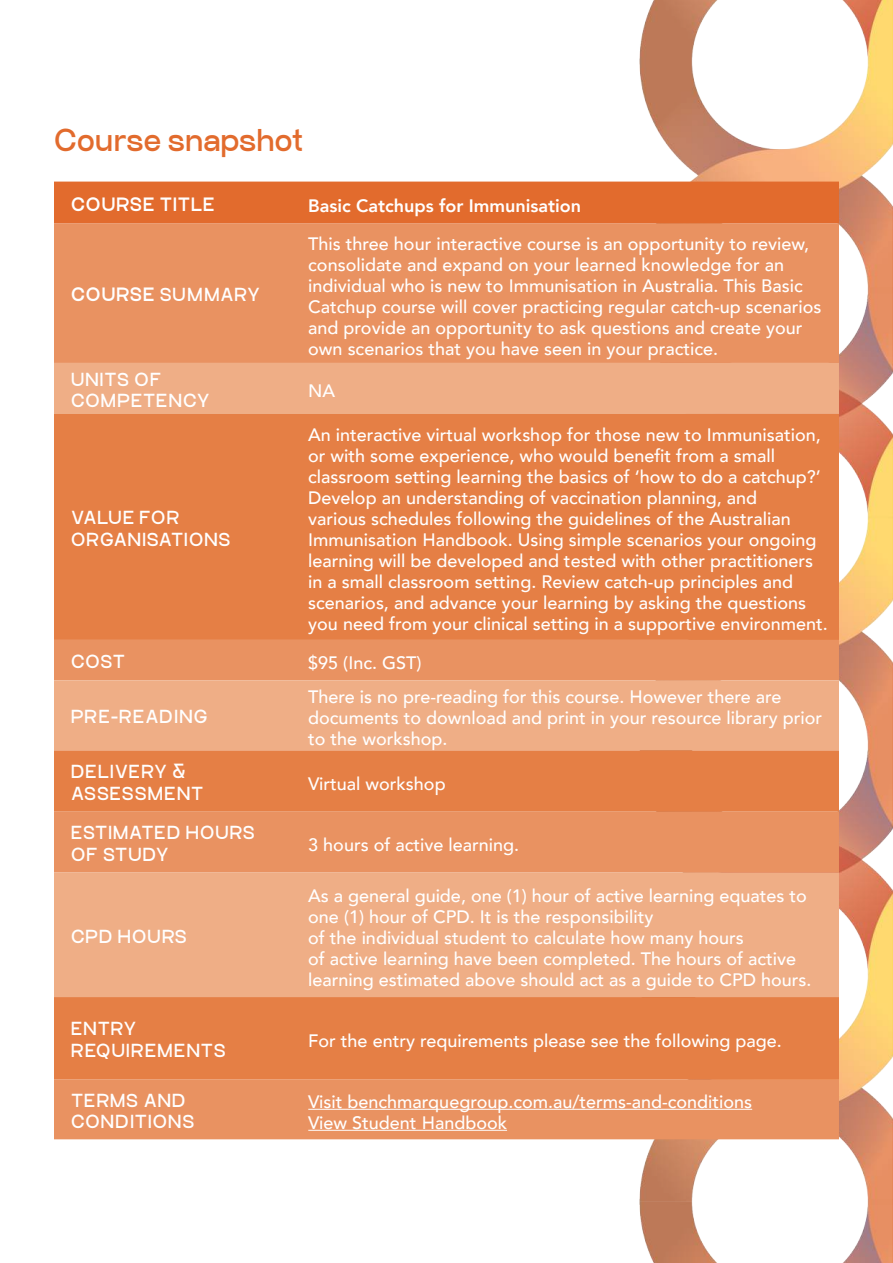
<style>
.page{position:relative;width:893px;height:1263px;background:#fff}
.page>*{position:absolute;margin:0;border:0;box-sizing:border-box;transform-origin:0 0}
.t1{font:700 30px "Craftwork Sans";color:#e26b2d}
.t2{font:500 18px/21px "Avenir";color:#fff}
.t3{font:700 18px/21.6px "Craftwork Sans";letter-spacing:.05em;color:#fff}
.t4{font:800 18px "Avenir";color:#fff}
.t5{font:700 18px/21.6px "Craftwork Sans";letter-spacing:.07em;color:#fff}
.t6{font:900 18px "Craftwork Sans";letter-spacing:.05em;color:#fff}
.t7{font:700 18px "Craftwork Sans";letter-spacing:.075em;color:#fff}
.s1{font-weight:900}
</style>
<div class="page">
<img style="left:54px;top:0;width:839px;height:1263px">
<div style="left:54px;top:182px;width:785px;height:42px;background:#e26b2d"></div>
<div style="left:54px;top:224px;width:785px;height:915px;background:#e99261"></div>
<div style="left:54px;top:363px;width:785px;height:51px;background:#efae86"></div>
<svg style="left:54px;top:414px;width:785px;height:665px;background:#e88f5c"></svg>
<hr style="left:308px;top:1109px;width:444px;height:1px;background:#fff">
<hr style="left:308px;top:1130px;width:199px;height:1px;background:#fff">
<h1 class="t1" style="left:54px;top:123px;width:251px">Course snapshot</h1>
<p class="t6" style="left:71px;top:193px;width:145px">COURSE TITLE</p>
<p class="t4" style="left:308px;top:198px;width:274px">Basic Catchups for Immunisation</p>
<p class="t3" style="left:71px;top:284px;width:191px"><span class="s1">COURSE</span> SUMMARY</p>
<p class="t3" style="left:71px;top:369px;width:140px">UNITS OF<br>COMPETENCY</p>
<p class="t3" style="left:71px;top:507px;width:161px">VALUE FOR<br>ORGANISATIONS</p>
<p class="t2" style="left:308px;top:235px;width:515px">This three hour interactive course is an opportunity to review, consolidate and expand on your learned knowledge for an individual who is new to Immunisation in Australia. This Basic Catchup course will cover practicing regular catch-up scenarios and provide an opportunity to ask questions and create your own scenarios that you have seen in your practice.</p>
<p class="t2" style="left:308px;top:382px;width:28px">NA</p>
<p class="t2" style="left:308px;top:426px;width:521px">An interactive virtual workshop for those new to Immunisation, or with some experience, who would benefit from a small classroom setting learning the basics of ‘how to do a catchup?’ Develop an understanding of vaccination planning, and<br>various schedules following the guidelines of the Australian Immunisation Handbook. Using simple scenarios your ongoing learning will be developed and tested with other practitioners in a small classroom setting. Review catch-up principles and scenarios, and advance your learning by asking the questions you need from your clinical setting in a supportive environment.</p>
<p class="t3" style="left:71px;top:651px;width:55px">COST</p>
<p class="t2" style="left:308px;top:654px;width:115px">$95 (Inc. GST)</p>
<p class="t7" style="left:71px;top:706px;width:138px">PRE-READING</p>
<p class="t2" style="left:308px;top:688px;width:515px">There is no pre-reading for this course. However there are documents to download and print in your resource library prior to the workshop.</p>
<p class="t3" style="left:71px;top:761px;width:134px">DELIVERY &amp;<br>ASSESSMENT</p>
<p class="t2" style="left:308px;top:775px;width:139px">Virtual workshop</p>
<p class="t3" style="left:71px;top:822px;width:185px">ESTIMATED HOURS<br>OF STUDY</p>
<p class="t2" style="left:308px;top:836px;width:212px">3 hours of active learning.</p>
<p class="t3" style="left:71px;top:926px;width:117px">CPD HOURS</p>
<p class="t2" style="left:308px;top:887px;width:505px">As a general guide, one (1) hour of active learning equates to one (1) hour of CPD. It is the responsibility<br>of the individual student to calculate how many hours<br>of active learning have been completed. The hours of active learning estimated above should act as a guide to CPD hours.</p>
<p class="t5" style="left:71px;top:1018px;width:156px">ENTRY<br>REQUIREMENTS</p>
<p class="t2" style="left:308px;top:1032px;width:475px">For the entry requirements please see the following page.</p>
<p class="t3" style="left:71px;top:1089px;width:125px">TERMS AND<br>CONDITIONS</p>
<p class="t2" style="left:308px;top:1093px;width:445px">Visit benchmarquegroup.com.au/terms-and-conditions<br>View Student Handbook</p>
</div>
